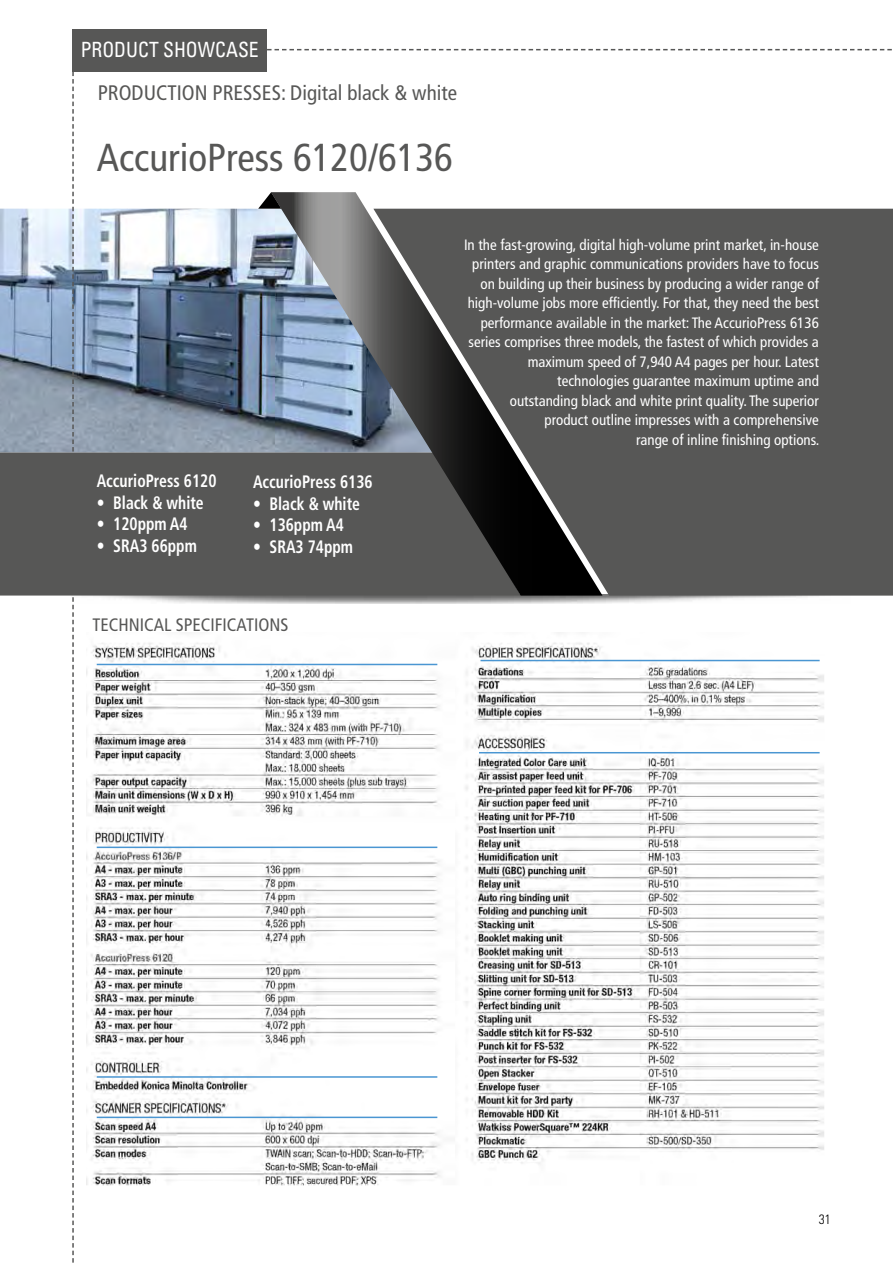
<style>
.page{position:relative;width:893px;height:1263px;background:#fff}
.page>*{position:absolute;margin:0;border:0;box-sizing:border-box;transform-origin:0 0}
.t1{font:condensed 39px "Frutiger LT Std";color:#575756}
.t2{font:condensed 21px "Frutiger LT Std";color:#575756}
.t3{font:condensed 21px "Univers LT Std";color:#fff;scale:.93 1}
.t4{font:700 condensed 18px "Frutiger LT Std";color:#fff;scale:.87 1}
.t5{font:condensed 18px "Frutiger LT Std";color:#575756}
.t6{font:condensed 15px/19.5px "Frutiger LT Std";color:#fff;text-align:right}
.t7{font:300 condensed 13.5px "Univers LT Std";color:#000}
</style>
<div class="page">
<img style="left:87px;top:632px;width:737px;height:554px">
<img style="left:0;top:209px;width:271px;height:243px">
<img style="left:74px;top:595px;width:740px;height:8px">
<div style="left:603px;top:209px;width:290px;height:387px;background:#575756"></div>
<div style="left:0;top:452px;width:271px;height:143px;background:#575756"></div>
<svg style="left:258px;top:192px;width:13px;height:17px"></svg>
<svg style="left:271px;top:192px;width:332px;height:404px;background:#5e6164"></svg>
<hr style="left:97px;top:664px;width:340px;height:1px;background:#4a96d2">
<hr style="left:480px;top:660px;width:340px;height:1px;background:#4a96d2">
<hr style="left:97px;top:846px;width:340px;height:2px;background:#4a96d2">
<hr style="left:97px;top:1116px;width:340px;height:2px;background:#4a96d2">
<hr style="left:479px;top:752px;width:341px;height:1px;background:#4a96d2">
<hr style="left:97px;top:1076px;width:340px;height:2px;background:#4a96d2">
<div style="left:72px;top:29px;width:195px;height:43px;background:#575756"></div>
<svg style="left:267px;top:49px;width:625px;height:1px"></svg>
<svg style="left:72px;top:72px;width:2px;height:1191px"></svg>
<h2 class="t3" style="left:81px;top:37px;width:193px">PRODUCT SHOWCASE</h2>
<h2 class="t2" style="left:98px;top:81px;width:361px">PRODUCTION PRESSES: Digital black &amp; white</h2>
<h1 class="t1" style="left:97px;top:135px;width:358px">AccurioPress 6120/6136</h1>
<p class="t4" style="left:97px;top:470px;width:139px">AccurioPress 6120</p>
<p class="t4" style="left:97px;top:492px;width:125px">• Black &amp; white</p>
<p class="t4" style="left:97px;top:513px;width:106px">• 120ppm A4</p>
<p class="t4" style="left:97px;top:535px;width:117px">• SRA3 66ppm</p>
<p class="t4" style="left:253px;top:471px;width:139px">AccurioPress 6136</p>
<p class="t4" style="left:253px;top:493px;width:125px">• Black &amp; white</p>
<p class="t4" style="left:253px;top:514px;width:106px">• 136ppm A4</p>
<p class="t4" style="left:253px;top:536px;width:117px">• SRA3 74ppm</p>
<p class="t5" style="left:92px;top:614px;width:197px">TECHNICAL SPECIFICATIONS</p>
<p class="t6" style="left:464px;top:235px;width:357px">In the fast-growing, digital high-volume print market, in-house printers and graphic communications providers have to focus on building up their business by producing a wider range of high-volume jobs more efficiently. For that, they need the best performance available in the market: The AccurioPress 6136 series comprises three models, the fastest of which provides a maximum speed of 7,940 A4 pages per hour. Latest technologies guarantee maximum uptime and<br>outstanding black and white print quality. The superior product outline impresses with a comprehensive<br>range of inline finishing options.</p>
<p class="t7" style="left:819px;top:1211px;width:13px">31</p>
</div>
